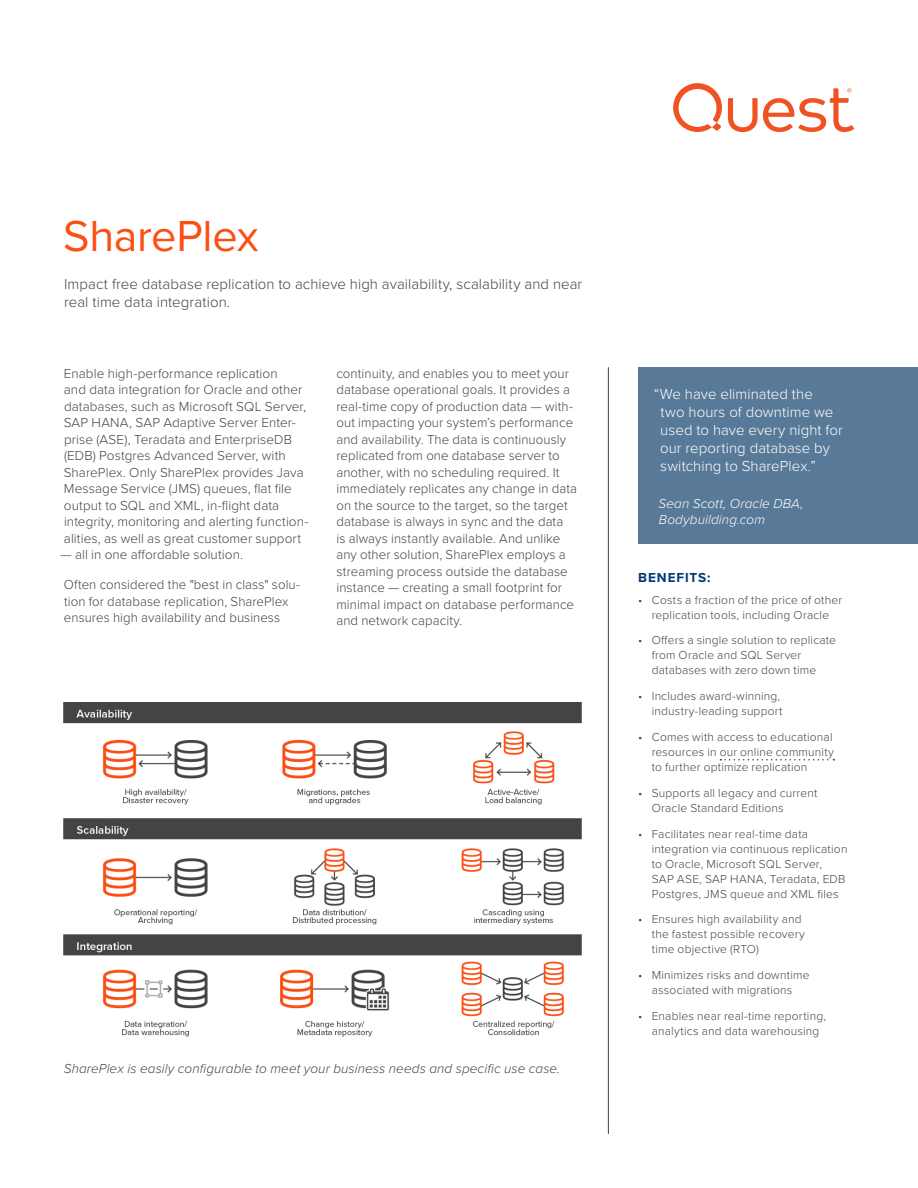
<style>
.page{position:relative;width:918px;height:1188px;background:#fff}
.page>*{position:absolute;margin:0;border:0;box-sizing:border-box;transform-origin:0 0}
.t1{font:45px "Proxima Nova";letter-spacing:-.01em;color:#fb4f14}
.t2{font:300 15px/18px "Proxima Nova";letter-spacing:.005em;color:#fff}
.t3{font:300 15px/18px "Proxima Nova";letter-spacing:.005em;color:#444}
.t4{font:300 13.5px/16.5px "Proxima Nova";letter-spacing:.005em;color:#444}
.t5{font:italic 300 13.5px "Proxima Nova";letter-spacing:.005em;color:#444}
.t6{font:italic 300 13.5px/16.2px "Proxima Nova";letter-spacing:.01em;color:#fff}
.t7{font:700 13.5px "Proxima Nova";letter-spacing:.07em;color:#003876}
.t8{font:300 12px/15px "Proxima Nova";letter-spacing:.015em;color:#444}
</style>
<div class="page">
<svg style="left:728px;top:88px;width:126px;height:44px"></svg>
<svg style="left:673px;top:83px;width:49px;height:49px"></svg>
<svg style="left:720px;top:759px;width:114px;height:2px"></svg>
<hr style="left:608px;top:367px;width:1px;height:767px;background:#444">
<div style="left:638px;top:367px;width:280px;height:177px;background:#597999"></div>
<img style="left:64px;top:702px;width:518px;height:335px">
<h1 class="t1" style="left:63px;top:202px;width:197px">SharePlex</h1>
<p class="t3" style="left:64px;top:275px;width:520px">Impact free database replication to achieve high availability, scalability and near real time data integration.</p>
<p class="t4" style="left:64px;top:365px;width:246px">Enable high-performance replication<br>and data integration for Oracle and other databases, such as Microsoft SQL Server, SAP HANA, SAP Adaptive Server Enter&shy;prise (ASE), Teradata and EnterpriseDB (EDB) Postgres Advanced Server, with SharePlex. Only SharePlex provides Java Message Service (JMS) queues, flat file output to SQL and XML, in-flight data integrity, monitoring and alerting function&shy;alities, as well as great customer support</p>
<p class="t4" style="left:60px;top:546px;width:184px">— all in one affordable solution.</p>
<p class="t4" style="left:64px;top:576px;width:238px">Often considered the "best in class" solu&shy;tion for database replication, SharePlex ensures high availability and business</p>
<p class="t4" style="left:336px;top:365px;width:242px">continuity, and enables you to meet your database operational goals. It provides a real-time copy of production data — with&shy;out impacting your system’s performance and availability. The data is continuously replicated from one database server to another, with no scheduling required. It immediately replicates any change in data on the source to the target, so the target database is always in sync and the data<br>is always instantly available. And unlike any other solution, SharePlex employs a streaming process outside the database instance — creating a small footprint for minimal impact on database performance and network capacity.</p>
<p class="t5" style="left:64px;top:1059px;width:498px">SharePlex is easily configurable to meet your business needs and specific use case.</p>
<p class="t2" style="left:660px;top:385px;width:184px;text-indent:-6px">“We have eliminated the<br>two hours of downtime we used to have every night for our reporting database by switching to SharePlex.”</p>
<p class="t6" style="left:659px;top:495px;width:146px">Sean Scott, Oracle DBA,<br>Bodybuilding.com</p>
<p class="t7" style="left:638px;top:567px;width:74px">BENEFITS:</p>
<p class="t8" style="left:638px;top:592px;width:206px;text-align:center">• Costs a fraction of the price of other replication tools, including Oracle</p>
<p class="t8" style="left:652px;top:632px;width:186px;text-indent:-14px">• Offers a single solution to replicate from Oracle and SQL Server databases with zero down time</p>
<p class="t8" style="left:638px;top:688px;width:146px;text-align:right">• Includes award-winning, industry-leading support</p>
<p class="t8" style="left:652px;top:729px;width:184px;text-indent:-14px">• Comes with access to educational resources in our online community to further optimize replication</p>
<p class="t8" style="left:652px;top:785px;width:167px;text-indent:-14px">• Supports all legacy and current<br>Oracle Standard Editions</p>
<p class="t8" style="left:652px;top:826px;width:197px;text-indent:-14px">• Facilitates near real-time data integration via continuous replication to Oracle, Microsoft SQL Server,<br>SAP ASE, SAP HANA, Teradata, EDB Postgres, JMS queue and XML files</p>
<p class="t8" style="left:652px;top:911px;width:155px;text-indent:-14px">• Ensures high availability and the fastest possible recovery time objective (RTO)</p>
<p class="t8" style="left:638px;top:967px;width:173px;text-align:center">• Minimizes risks and downtime associated with migrations</p>
<p class="t8" style="left:638px;top:1008px;width:189px;text-align:center">• Enables near real-time reporting, analytics and data warehousing</p>
</div>
